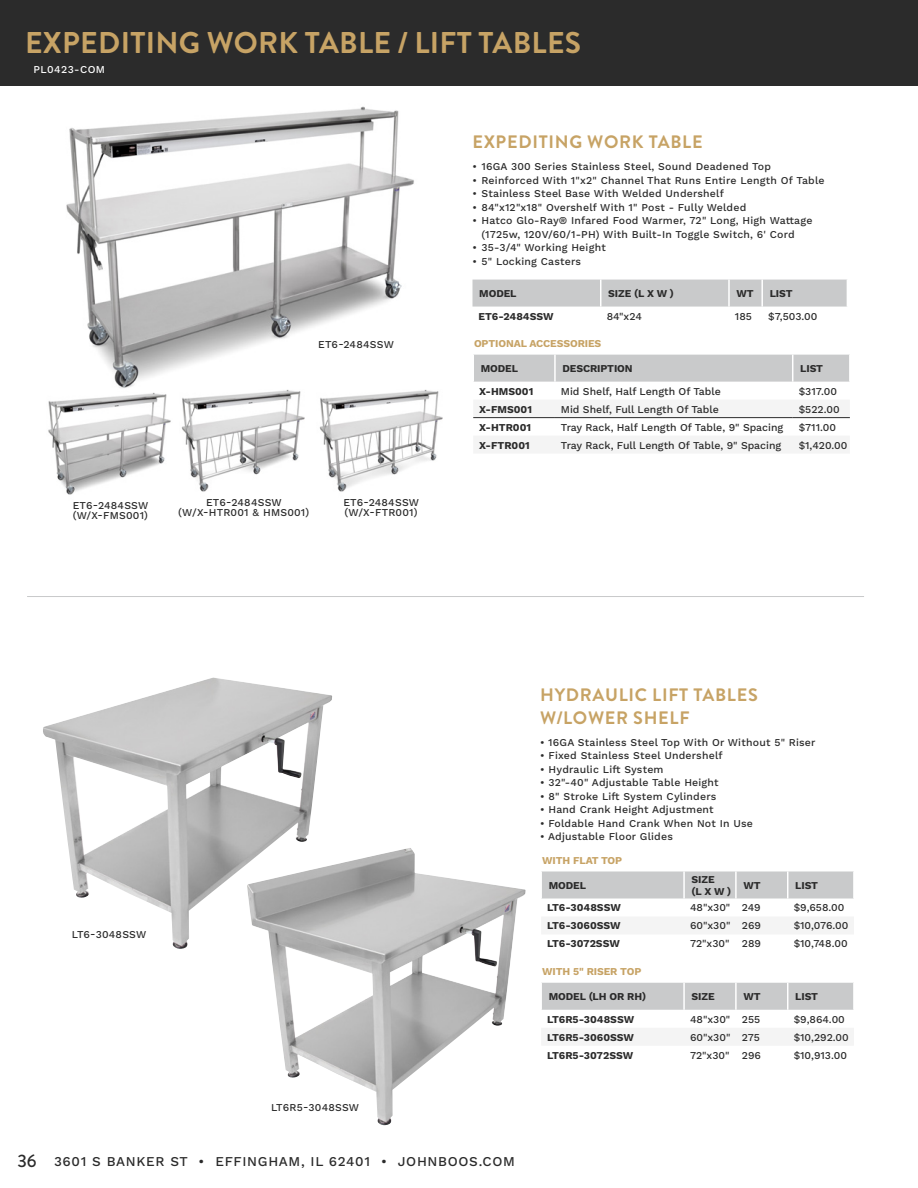
<style>
.page{position:relative;width:918px;height:1188px;background:#fff}
.page>*{position:absolute;margin:0;border:0;box-sizing:border-box;transform-origin:0 0}
.PAGE_HEADER_-_LEFT{font:700 30px "Brandon Grotesque";letter-spacing:.01em;color:#c7a365}
.TABLE_-_HEADER{font:700 18px "Brandon Grotesque";letter-spacing:.04em;color:#c7a365}
.t1{font:500 13.5px "Work Sans";letter-spacing:.05em;color:#2b2b2b}
.BULLET_POINTS{font:500 10.5px "Work Sans";letter-spacing:.02em;color:#2b2b2b}
.TABLE_ROWS{font:500 10.5px "Work Sans";color:#2b2b2b}
.TABLE_ROWS-2{font:700 10.5px "Work Sans";letter-spacing:-.005em;color:#2b2b2b}
.t2{font:700 10.5px "Work Sans";letter-spacing:-.01em;color:#c7a365}
.TABLE_-_REGULAR{font:500 10.5px "Work Sans";letter-spacing:.02em;color:#2b2b2b}
.t3{font:500 10.5px "Work Sans";letter-spacing:.04em;color:#fff}
.s1{font-style:inherit}
.s2{font-family:"Brandon Grotesque";font-size:18px}
</style>
<div class="page">
<div style="left:0;top:0;width:918px;height:85px;background:#2b2b2b"></div>
<img style="left:66px;top:106px;width:348px;height:282px">
<div style="left:472px;top:280px;width:375px;height:27px;background:#c9cacb"></div>
<svg style="left:473px;top:400px;width:377px;height:53px"></svg>
<div style="left:474px;top:355px;width:375px;height:27px;background:#c9cacb"></div>
<hr style="left:473px;top:417px;width:82px;height:1px;background:#2b2b2b">
<hr style="left:555px;top:417px;width:238px;height:1px;background:#2b2b2b">
<hr style="left:793px;top:417px;width:57px;height:1px;background:#2b2b2b">
<img style="left:319px;top:389px;width:124px;height:103px">
<img style="left:48px;top:392px;width:123px;height:103px">
<img style="left:181px;top:389px;width:124px;height:103px">
<hr style="left:27px;top:596px;width:837px;height:1px;background:#c9cacb">
<div style="left:542px;top:917px;width:312px;height:17px;background:#f4f4f4"></div>
<div style="left:542px;top:872px;width:311px;height:26px;background:#c9cacb"></div>
<hr style="left:683px;top:872px;width:2px;height:26px;background:#fff">
<div style="left:542px;top:1028px;width:312px;height:17px;background:#f4f4f4"></div>
<div style="left:541px;top:983px;width:312px;height:27px;background:#c9cacb"></div>
<hr style="left:683px;top:983px;width:2px;height:27px;background:#fff">
<img style="left:43px;top:677px;width:289px;height:272px">
<img style="left:247px;top:848px;width:279px;height:277px">
<p class="PAGE_HEADER_-_LEFT" style="left:25px;top:22px;width:558px">EXPEDITING WORK TABLE / LIFT TABLES</p>
<p class="t3" style="left:33px;top:63px;width:73px">PL0423-COM</p>
<p class="BULLET_POINTS" style="left:73px;top:499px;width:77px">ET6-2484SSW</p>
<p class="BULLET_POINTS" style="left:73px;top:509px;width:77px">(W/X-FMS001)</p>
<p class="TABLE_-_HEADER" style="left:473px;top:129px;width:232px">E<span class="s1">X</span>PEDITING WORK TABLE</p>
<p class="BULLET_POINTS" style="left:472px;top:160px;width:300px">• 16GA 300 Series Stainless Steel, Sound Deadened Top</p>
<p class="BULLET_POINTS" style="left:472px;top:174px;width:354px">• Reinforced With 1"x2" Channel That Runs Entire Length Of Table</p>
<p class="BULLET_POINTS" style="left:472px;top:187px;width:253px">• Stainless Steel Base With Welded Undershelf</p>
<p class="BULLET_POINTS" style="left:472px;top:201px;width:275px">• 84"x12"x18" Overshelf With 1" Post - Fully Welded</p>
<p class="BULLET_POINTS" style="left:472px;top:214px;width:342px">• Hatco Glo-Ray® Infared Food Warmer, 72" Long, High Wattage</p>
<p class="BULLET_POINTS" style="left:481px;top:228px;width:315px">(1725w, 120V/60/1-PH) With Built-In Toggle Switch, 6' Cord</p>
<p class="BULLET_POINTS" style="left:472px;top:241px;width:135px">• 35-3/4" Working Height</p>
<p class="BULLET_POINTS" style="left:472px;top:255px;width:110px">• 5" Locking Casters</p>
<p class="TABLE_ROWS-2" style="left:479px;top:287px;width:39px">MODEL</p>
<p class="TABLE_ROWS-2" style="left:608px;top:287px;width:67px">SIZE (L X W )</p>
<p class="TABLE_ROWS-2" style="left:736px;top:287px;width:19px">WT</p>
<p class="TABLE_ROWS-2" style="left:770px;top:287px;width:24px">LIST</p>
<p class="TABLE_ROWS-2" style="left:478px;top:310px;width:77px">ET6-2484SSW</p>
<p class="TABLE_ROWS" style="left:607px;top:310px;width:37px">84"x24</p>
<p class="TABLE_ROWS" style="left:735px;top:310px;width:18px">185</p>
<p class="TABLE_ROWS" style="left:768px;top:310px;width:51px">$7,503.00</p>
<p class="BULLET_POINTS" style="left:318px;top:338px;width:77px">ET6-2484SSW</p>
<p class="t2" style="left:474px;top:337px;width:129px">OPTIONAL ACCESSORIES</p>
<p class="TABLE_ROWS-2" style="left:481px;top:362px;width:39px">MODEL</p>
<p class="TABLE_ROWS-2" style="left:562px;top:362px;width:72px">DESCRIPTION</p>
<p class="TABLE_ROWS-2" style="left:800px;top:362px;width:24px">LIST</p>
<p class="TABLE_ROWS-2" style="left:479px;top:385px;width:56px">X-HMS001</p>
<p class="TABLE_ROWS" style="left:561px;top:385px;width:161px">Mid Shelf, Half Length Of Table</p>
<p class="TABLE_ROWS" style="left:799px;top:385px;width:40px">$317.00</p>
<p class="TABLE_ROWS-2" style="left:479px;top:403px;width:54px">X-FMS001</p>
<p class="TABLE_ROWS" style="left:561px;top:403px;width:159px">Mid Shelf, Full Length Of Table</p>
<p class="TABLE_ROWS" style="left:799px;top:403px;width:42px">$522.00</p>
<p class="TABLE_ROWS-2" style="left:479px;top:421px;width:53px">X-HTR001</p>
<p class="TABLE_ROWS" style="left:561px;top:421px;width:224px">Tray Rack, Half Length Of Table, 9" Spacing</p>
<p class="TABLE_ROWS" style="left:799px;top:421px;width:39px">$711.00</p>
<p class="TABLE_ROWS-2" style="left:479px;top:439px;width:52px">X-FTR001</p>
<p class="TABLE_ROWS" style="left:561px;top:439px;width:222px">Tray Rack, Full Length Of Table, 9" Spacing</p>
<p class="TABLE_ROWS" style="left:799px;top:439px;width:50px">$1,420.00</p>
<p class="BULLET_POINTS" style="left:206px;top:496px;width:77px">ET6-2484SSW</p>
<p class="BULLET_POINTS" style="left:178px;top:506px;width:133px">(W/X-HTR001 &amp; HMS001)</p>
<p class="BULLET_POINTS" style="left:343px;top:496px;width:77px">ET6-2484SSW</p>
<p class="BULLET_POINTS" style="left:345px;top:506px;width:75px">(W/X-FTR001)</p>
<p class="TABLE_-_REGULAR" style="left:72px;top:928px;width:76px">LT6-3048SSW</p>
<p class="TABLE_-_REGULAR" style="left:271px;top:1101px;width:90px">LT6R5-3048SSW</p>
<p class="TABLE_-_HEADER" style="left:540px;top:682px;width:219px">HYDRAULIC LIFT TABLES</p>
<p class="TABLE_-_HEADER" style="left:540px;top:705px;width:151px">W/LOWER SHELF</p>
<p class="BULLET_POINTS" style="left:540px;top:736px;width:277px">• 16GA Stainless Steel Top With Or Without 5" Riser</p>
<p class="BULLET_POINTS" style="left:540px;top:750px;width:184px">• Fixed Stainless Steel Undershelf</p>
<p class="BULLET_POINTS" style="left:540px;top:763px;width:125px">• Hydraulic Lift System</p>
<p class="BULLET_POINTS" style="left:540px;top:777px;width:180px">• 32"-40" Adjustable Table Height</p>
<p class="BULLET_POINTS" style="left:540px;top:790px;width:178px">• 8" Stroke Lift System Cylinders</p>
<p class="BULLET_POINTS" style="left:540px;top:804px;width:175px">• Hand Crank Height Adjustment</p>
<p class="BULLET_POINTS" style="left:540px;top:817px;width:214px">• Foldable Hand Crank When Not In Use</p>
<p class="BULLET_POINTS" style="left:540px;top:831px;width:134px">• Adjustable Floor Glides</p>
<p class="t2" style="left:542px;top:855px;width:82px">WITH FLAT TOP</p>
<p class="TABLE_ROWS-2" style="left:549px;top:879px;width:39px">MODEL</p>
<p class="TABLE_ROWS-2" style="left:692px;top:873px;width:25px">SIZE</p>
<p class="TABLE_ROWS-2" style="left:692px;top:886px;width:41px">(L X W )</p>
<p class="TABLE_ROWS-2" style="left:743px;top:879px;width:19px">WT</p>
<p class="TABLE_ROWS-2" style="left:795px;top:879px;width:24px">LIST</p>
<p class="TABLE_ROWS-2" style="left:547px;top:902px;width:75px">LT6-3048SSW</p>
<p class="TABLE_ROWS" style="left:690px;top:902px;width:42px">48"x30"</p>
<p class="TABLE_ROWS" style="left:742px;top:902px;width:20px">249</p>
<p class="TABLE_ROWS" style="left:794px;top:902px;width:52px">$9,658.00</p>
<p class="TABLE_ROWS-2" style="left:547px;top:920px;width:75px">LT6-3060SSW</p>
<p class="TABLE_ROWS" style="left:690px;top:920px;width:42px">60"x30"</p>
<p class="TABLE_ROWS" style="left:742px;top:920px;width:21px">269</p>
<p class="TABLE_ROWS" style="left:794px;top:920px;width:56px">$10,076.00</p>
<p class="TABLE_ROWS-2" style="left:547px;top:938px;width:74px">LT6-3072SSW</p>
<p class="TABLE_ROWS" style="left:690px;top:938px;width:41px">72"x30"</p>
<p class="TABLE_ROWS" style="left:742px;top:938px;width:21px">289</p>
<p class="TABLE_ROWS" style="left:794px;top:938px;width:55px">$10,748.00</p>
<p class="t2" style="left:542px;top:966px;width:101px">WITH 5" RISER TOP</p>
<p class="TABLE_ROWS-2" style="left:549px;top:991px;width:99px">MODEL (LH OR RH)</p>
<p class="TABLE_ROWS-2" style="left:692px;top:991px;width:25px">SIZE</p>
<p class="TABLE_ROWS-2" style="left:743px;top:991px;width:19px">WT</p>
<p class="TABLE_ROWS-2" style="left:795px;top:991px;width:24px">LIST</p>
<p class="TABLE_ROWS-2" style="left:547px;top:1013px;width:89px">LT6R5-3048SSW</p>
<p class="TABLE_ROWS" style="left:690px;top:1013px;width:42px">48"x30"</p>
<p class="TABLE_ROWS" style="left:742px;top:1013px;width:20px">255</p>
<p class="TABLE_ROWS" style="left:794px;top:1013px;width:53px">$9,864.00</p>
<p class="TABLE_ROWS-2" style="left:547px;top:1031px;width:88px">LT6R5-3060SSW</p>
<p class="TABLE_ROWS" style="left:690px;top:1031px;width:42px">60"x30"</p>
<p class="TABLE_ROWS" style="left:742px;top:1031px;width:20px">275</p>
<p class="TABLE_ROWS" style="left:794px;top:1031px;width:57px">$10,292.00</p>
<p class="TABLE_ROWS-2" style="left:547px;top:1049px;width:88px">LT6R5-3072SSW</p>
<p class="TABLE_ROWS" style="left:690px;top:1049px;width:41px">72"x30"</p>
<p class="TABLE_ROWS" style="left:742px;top:1049px;width:21px">296</p>
<p class="TABLE_ROWS" style="left:794px;top:1049px;width:55px">$10,913.00</p>
<p class="t1" style="left:17px;top:1154px;width:499px"><span class="s2">36</span> 3601 S BANKER ST • EFFINGHAM, IL 62401 • JOHNBOOS.COM</p>
</div>
